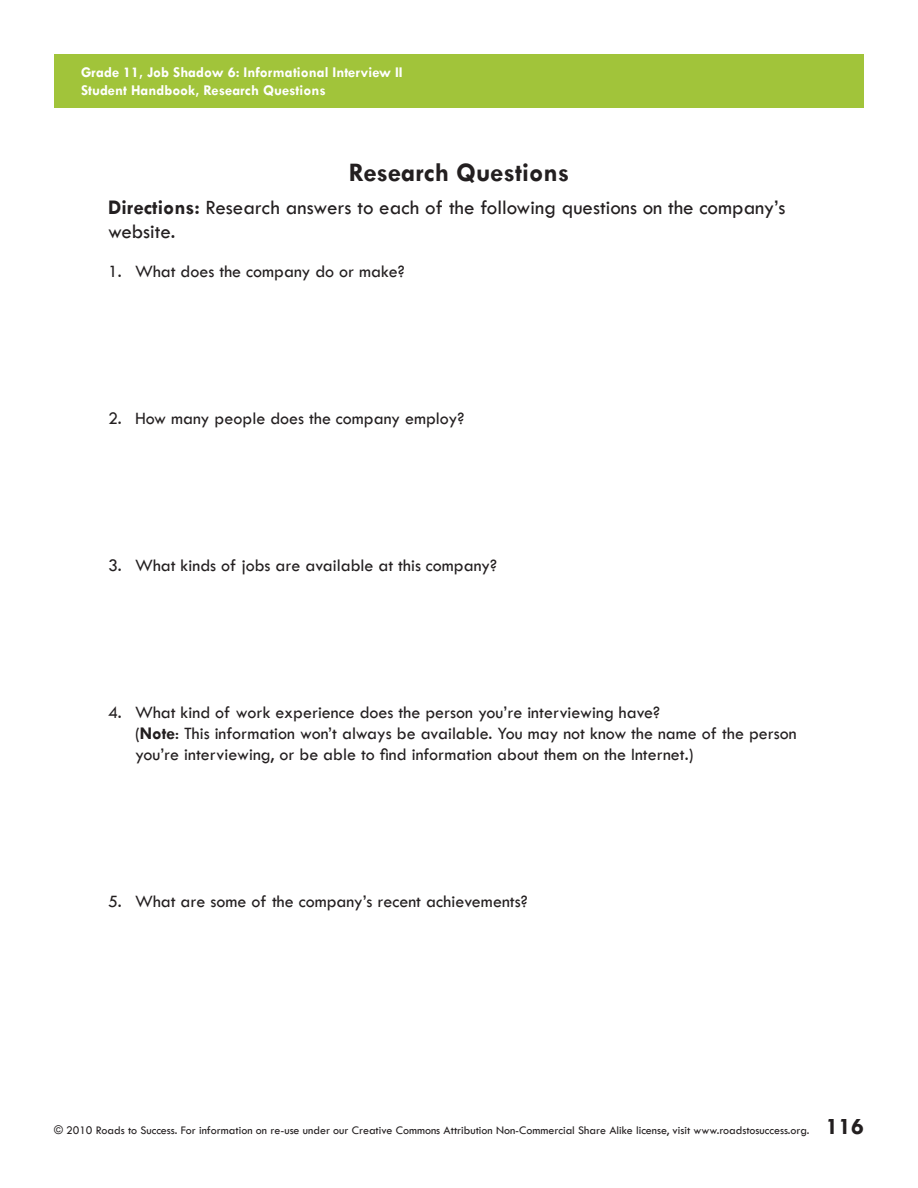
<style>
.page{position:relative;width:918px;height:1188px;background:#fff}
.page>*{position:absolute;margin:0;border:0;box-sizing:border-box;transform-origin:0 0}
.SHFR_Title{font:700 27px "Tw Cen";color:#231f20}
.Lesson_Front_Page_Te{font:700 24px "Tw Cen";color:#231f20}
.SFHR_Instruction_Lin{font:21px/24px "Tw Cen";color:#231f20}
.SHFR_NL{font:18px/21px "Tw Cen";color:#231f20}
.t1{font:700 15px "Tw Cen";color:#fff}
.t2{font:12px "Tw Cen";color:#231f20}
.s1{font-weight:700}
</style>
<div class="page">
<div style="left:54px;top:54px;width:810px;height:54px;background:#a1c43a"></div>
<p class="t1" style="left:81px;top:63px;width:323px">Grade 11, Job Shadow 6: Informational Interview II</p>
<p class="t1" style="left:81px;top:81px;width:246px">Student Handbook, Research Questions</p>
<p class="SHFR_Title" style="left:349px;top:156px;width:222px">Research Questions</p>
<p class="SFHR_Instruction_Lin" style="left:108px;top:195px;width:679px"><span class="s1">Directions:</span> Research answers to each of the following questions on the company’s website.</p>
<p class="SHFR_NL" style="left:108px;top:260px;width:298px">1. What does the company do or make?</p>
<p class="SHFR_NL" style="left:108px;top:407px;width:358px">2. How many people does the company employ?</p>
<p class="SHFR_NL" style="left:108px;top:554px;width:391px">3. What kinds of jobs are available at this company?</p>
<p class="SHFR_NL" style="left:135px;top:701px;width:663px;text-indent:-27px">4. What kind of work experience does the person you’re interviewing have?<br>(<span class="s1">Note</span>: This information won’t always be available. You may not know the name of the person you’re interviewing, or be able to find information about them on the Internet.)</p>
<p class="SHFR_NL" style="left:108px;top:890px;width:421px">5. What are some of the company’s recent achievements?</p>
<p class="t2" style="left:54px;top:1123px;width:757px">© 2010 Roads to Success. For information on re-use under our Creative Commons Attribution Non-Commercial Share Alike license, visit www.roadstosuccess.org.</p>
<p class="Lesson_Front_Page_Te" style="left:826px;top:1112px;width:40px">116</p>
</div>
